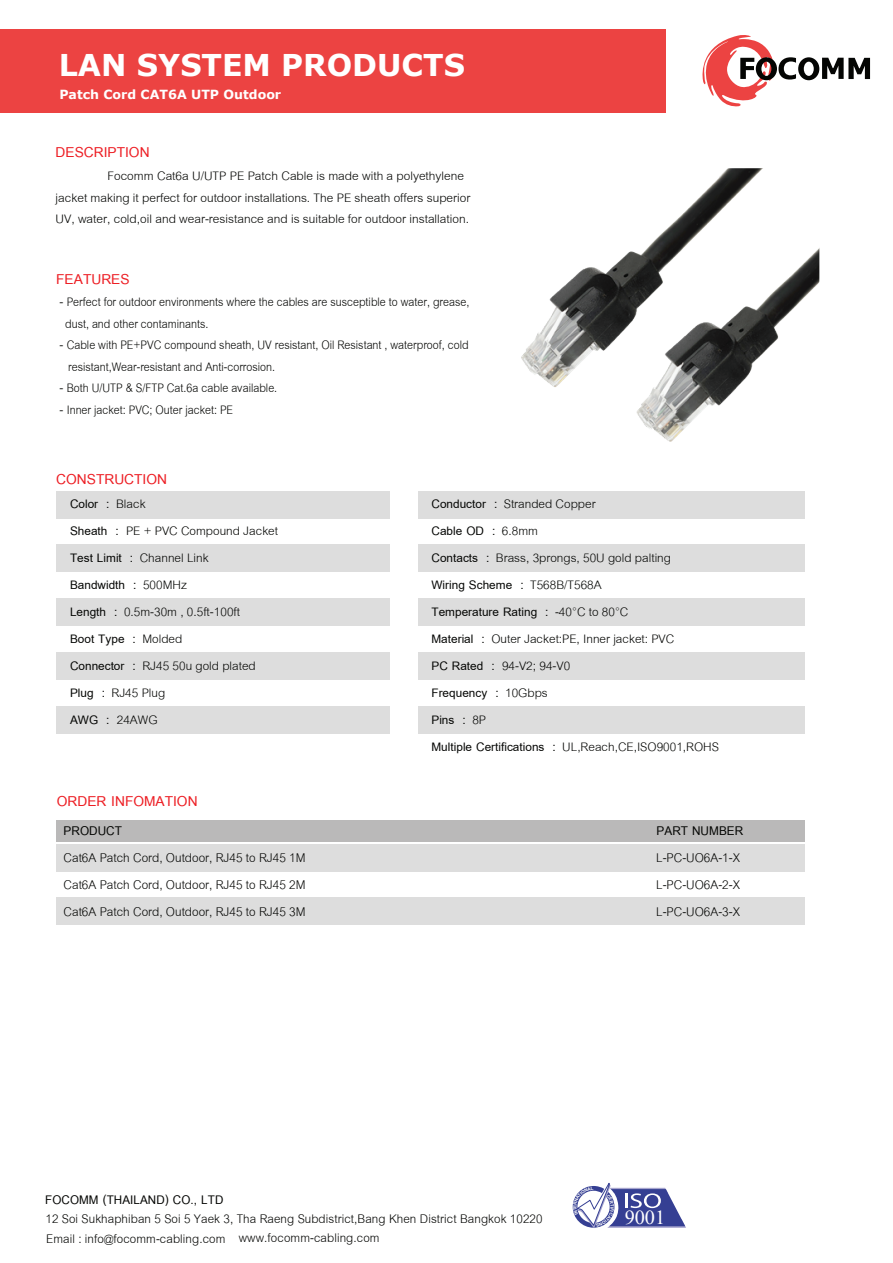
<style>
.page{position:relative;width:893px;height:1263px;background:#fff}
.page>*{position:absolute;margin:0;border:0;box-sizing:border-box;transform-origin:0 0}
.t1{font:700 30px "Verdana";color:#fff}
.t2{font:700 21px "Cordia New";color:#ed1d23}
.t3{font:18.6px/27px "Cordia New";color:#040503;text-align:justify}
.t4{font:700 18.6px "Cordia New";color:#040503}
.t5{font:18.3px/19.5px "Cordia New";letter-spacing:.005em;color:#040503}
.t6{font:700 18.3px "Cordia New";letter-spacing:.005em;color:#040503}
.t7{font:18px/27px "Cordia New";color:#040503}
.t8{font:700 12.6px "Verdana";color:#fff}
.s1{font-weight:700}
</style>
<div class="page">
<div style="left:56px;top:820px;width:749px;height:21px;background:#bab9b9"></div>
<div style="left:56px;top:844px;width:749px;height:27px;background:#ddd"></div>
<div style="left:56px;top:897px;width:749px;height:27px;background:#ddd"></div>
<div style="left:56px;top:491px;width:334px;height:27px;background:#ddd"></div>
<div style="left:56px;top:544px;width:334px;height:27px;background:#ddd"></div>
<div style="left:56px;top:598px;width:334px;height:27px;background:#ddd"></div>
<div style="left:56px;top:652px;width:334px;height:28px;background:#ddd"></div>
<div style="left:56px;top:707px;width:334px;height:27px;background:#ddd"></div>
<div style="left:419px;top:491px;width:386px;height:27px;background:#ddd"></div>
<div style="left:419px;top:544px;width:386px;height:27px;background:#ddd"></div>
<div style="left:419px;top:598px;width:386px;height:27px;background:#ddd"></div>
<div style="left:419px;top:652px;width:386px;height:28px;background:#ddd"></div>
<div style="left:419px;top:707px;width:386px;height:27px;background:#ddd"></div>
<div style="left:0;top:29px;width:666px;height:83px;background:#ec4342"></div>
<svg style="left:702px;top:35px;width:168px;height:72px"></svg>
<img style="left:521px;top:168px;width:242px;height:219px">
<img style="left:624px;top:232px;width:195px;height:210px">
<svg style="left:573px;top:1183px;width:113px;height:45px"></svg>
<h1 class="t1" style="left:59px;top:44px;width:408px">LAN SYSTEM PRODUCTS</h1>
<p class="t8" style="left:59px;top:86px;width:223px">Patch Cord CAT6A UTP Outdoor</p>
<p class="t2" style="left:56px;top:139px;width:96px">DESCRIPTION</p>
<p class="t7" style="left:56px;top:166px;width:416px;line-height:21.6px;text-indent:52px">Focomm Cat6a U/UTP PE Patch Cable is made with a polyethylene jacket making it perfect for outdoor installations. The PE sheath offers superior<br>UV, water, cold,oil and wear-resistance and is suitable for outdoor installation.</p>
<p class="t2" style="left:56px;top:267px;width:75px">FEATURES</p>
<p class="t7" style="left:65px;top:291px;width:406px;line-height:21.6px;text-indent:-6px">- Perfect for outdoor environments where the cables are susceptible to water, grease, dust, and other contaminants.</p>
<p class="t7" style="left:68px;top:335px;width:402px;line-height:21.6px;text-indent:-9px">- Cable with PE+PVC compound sheath, UV resistant, Oil Resistant , waterproof, cold resistant,Wear-resistant and Anti-corrosion.</p>
<p class="t7" style="left:60px;top:375px;width:219px">- Both U/UTP &amp; S/FTP Cat.6a cable available.</p>
<p class="t7" style="left:60px;top:397px;width:175px">- Inner jacket: PVC; Outer jacket: PE</p>
<p class="t2" style="left:56px;top:466px;width:112px">CONSTRUCTION</p>
<p class="t7" style="left:70px;top:491px;width:210px"><span class="s1">Color :</span> Black<br><span class="s1">Sheath :</span> PE + PVC Compound Jacket<br><span class="s1">Test Limit :</span> Channel Link<br><span class="s1">Bandwidth :</span> 500MHz<br><span class="s1">Length :</span> 0.5m-30m , 0.5ft-100ft<br><span class="s1">Boot Type :</span> Molded<br><span class="s1">Connector :</span> RJ45 50u gold plated<br><span class="s1">Plug :</span> RJ45 Plug<br><span class="s1">AWG :</span> 24AWG</p>
<p class="t2" style="left:57px;top:789px;width:142px">ORDER INFOMATION</p>
<p class="t7" style="left:431px;top:491px;width:289px"><span class="s1">Conductor :</span> Stranded Copper<br><span class="s1">Cable OD :</span> 6.8mm<br><span class="s1">Contacts :</span> Brass, 3prongs, 50U gold palting<br><span class="s1">Wiring Scheme :</span> T568B/T568A<br><span class="s1">Temperature Rating :</span> -40°C to 80°C<br><span class="s1">Material :</span> Outer Jacket:PE, Inner jacket: PVC<br><span class="s1">PC Rated :</span> 94-V2; 94-V0<br><span class="s1">Frequency :</span> 10Gbps<br><span class="s1">Pins :</span> 8P<br><span class="s1">Multiple Certifications :</span> UL,Reach,CE,ISO9001,ROHS</p>
<p class="t4" style="left:64px;top:819px;width:60px">PRODUCT</p>
<p class="t4" style="left:657px;top:819px;width:88px">PART NUMBER</p>
<p class="t3" style="left:656px;top:844px;width:85px">L-PC-UO6A-1-X L-PC-UO6A-2-X L-PC-UO6A-3-X</p>
<p class="t3" style="left:64px;top:844px;width:244px">Cat6A Patch Cord, Outdoor, RJ45 to RJ45 1M Cat6A Patch Cord, Outdoor, RJ45 to RJ45 2M Cat6A Patch Cord, Outdoor, RJ45 to RJ45 3M</p>
<p class="t6" style="left:45px;top:1188px;width:180px">FOCOMM (THAILAND) CO., LTD</p>
<p class="t5" style="left:45px;top:1209px;width:499px">12 Soi Sukhaphiban 5 Soi 5 Yaek 3, Tha Raeng Subdistrict,Bang Khen District Bangkok 10220<br>Email : info@focomm-cabling.com</p>
<p class="t5" style="left:239px;top:1228px;width:142px">www.focomm-cabling.com</p>
</div>
